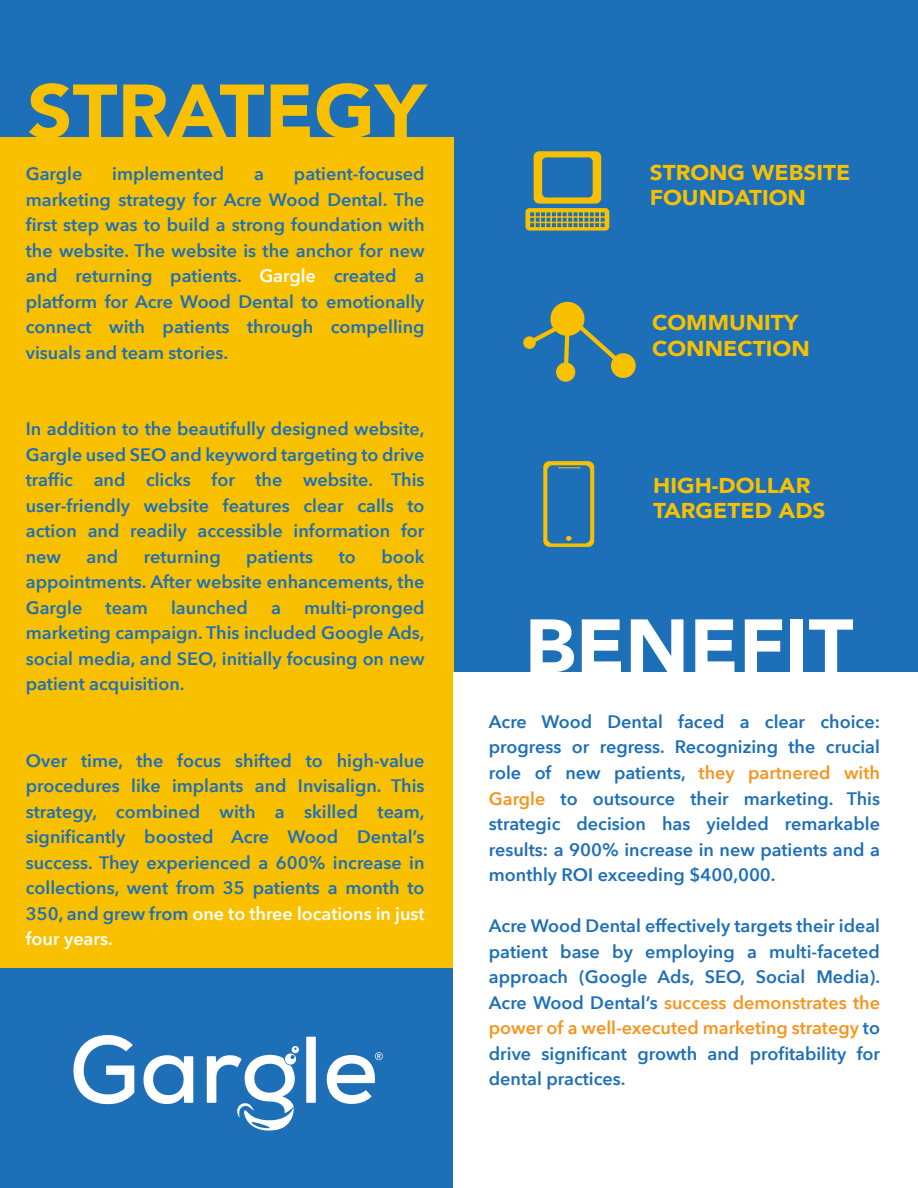
<style>
.page{position:relative;width:918px;height:1188px;background:#1d6fb7}
.page>*{position:absolute;margin:0;border:0;box-sizing:border-box;transform-origin:0 0}
.t1{font:900 74.55px "Avenir";color:#f9c000;scale:1.05 1}
.t2{font:900 74.55px "Avenir";color:#fff;scale:1.05 1}
.t3{font:900 21.45px/25.8px "Avenir";color:#f9c000;scale:1.05 1}
.t4{font:600 18px/25.5px "Avenir Next";color:#1d6fb7;text-align:justify}
.s1{color:#fff}
.s2{color:#f7941d}
</style>
<div class="page">
<div style="left:0;top:137px;width:453px;height:831px;background:#f9c000"></div>
<div style="left:525px;top:208px;width:84px;height:23px;background:#f9c000;border-radius:4px"></div>
<div style="left:534px;top:151px;width:67px;height:53px;background:#f9c000;border-radius:6px"></div>
<div style="left:542px;top:157px;width:51px;height:40px;background:#1d6fb7;border-radius:4px"></div>
<svg style="left:530px;top:212px;width:75px;height:15px"></svg>
<div style="left:550px;top:302px;width:34px;height:34px;background:#f9c000;border-radius:50%"></div>
<svg style="left:611px;top:353px;width:25px;height:25px"></svg>
<svg style="left:556px;top:362px;width:19px;height:20px"></svg>
<svg style="left:524px;top:311px;width:108px;height:68px"></svg>
<svg style="left:543px;top:461px;width:51px;height:86px"></svg>
<div style="left:547px;top:465px;width:43px;height:78px;background:#1d6fb7;border-radius:5px"></div>
<svg style="left:566px;top:536px;width:6px;height:5px"></svg>
<svg style="left:558px;top:467px;width:23px;height:1px"></svg>
<div style="left:453px;top:672px;width:465px;height:516px;background:#fff"></div>
<svg style="left:73px;top:1035px;width:61px;height:70px"></svg>
<svg style="left:143px;top:1055px;width:50px;height:49px"></svg>
<svg style="left:306px;top:1037px;width:10px;height:66px"></svg>
<svg style="left:207px;top:1046px;width:92px;height:85px"></svg>
<svg style="left:326px;top:1052px;width:57px;height:52px"></svg>
<h1 class="t1" style="left:27px;top:68px;width:381px">STRATEGY</h1>
<p class="t4" style="left:26px;top:163px;width:400px;text-indent:268px">patient-focused marketing strategy for Acre Wood Dental. The first step was to build a strong foundation with the website. The website is the anchor for new and returning patients. <span class="s1">Gargle</span> created a platform for Acre Wood Dental to emotionally connect with patients through compelling visuals and team stories.</p>
<p class="t4" style="left:26px;top:163px;width:58px">Gargle</p>
<p class="t4" style="left:112px;top:163px;width:114px">implemented</p>
<p class="t4" style="left:254px;top:163px;width:11px">a</p>
<p class="t4" style="left:26px;top:418px;width:400px">In addition to the beautifully designed website, Gargle used SEO and keyword targeting to drive traffic and clicks for the website. This user-friendly website features clear calls to action and readily accessible information for new</p>
<p class="t4" style="left:26px;top:545px;width:400px;text-indent:356px">book appointments. After website enhancements, the Gargle</p>
<p class="t4" style="left:87px;top:545px;width:33px">and</p>
<p class="t4" style="left:144px;top:545px;width:78px">returning</p>
<p class="t4" style="left:246px;top:545px;width:68px">patients</p>
<p class="t4" style="left:339px;top:545px;width:19px">to</p>
<p class="t4" style="left:26px;top:596px;width:400px;text-indent:278px">multi-pronged marketing campaign. This included Google Ads, social media, and SEO, initially focusing on new patient acquisition.</p>
<p class="t4" style="left:106px;top:596px;width:44px">team</p>
<p class="t4" style="left:171px;top:596px;width:78px">launched</p>
<p class="t4" style="left:271px;top:596px;width:11px">a</p>
<p class="t4" style="left:26px;top:749px;width:400px">Over time, the focus shifted to high-value procedures like implants and Invisalign. This strategy, combined with a skilled team, significantly boosted Acre Wood Dental’s success. They experienced a 600% increase in collections, went from 35 patients a month to 350, and grew from <span class="s1">one to three locations in just four years.</span></p>
<p class="t3" style="left:650px;top:159px;width:193px">STRONG WEBSITE<br>FOUNDATION</p>
<p class="t3" style="left:652px;top:310px;width:152px">COMMUNITY<br>CONNECTION</p>
<p class="t3" style="left:653px;top:472px;width:166px">HIGH-DOLLAR<br>TARGETED ADS</p>
<h1 class="t2" style="left:525px;top:603px;width:315px">BENEFIT</h1>
<p class="t4" style="left:489px;top:710px;width:393px">Acre Wood Dental faced a clear choice: progress or regress. Recognizing the crucial role of new patients, <span class="s2">they partnered with Gargle</span> to outsource their marketing. This strategic decision has yielded remarkable results: a 900% increase in new patients and a monthly ROI exceeding $400,000.</p>
<p class="t4" style="left:489px;top:914px;width:393px">Acre Wood Dental effectively targets their ideal patient base by employing a multi-faceted approach (Google Ads, SEO, Social Media).<br>Acre Wood Dental’s <span class="s2">success demonstrates the power of a well-executed marketing strategy</span> to drive significant growth and profitability for dental practices.</p>
</div>
